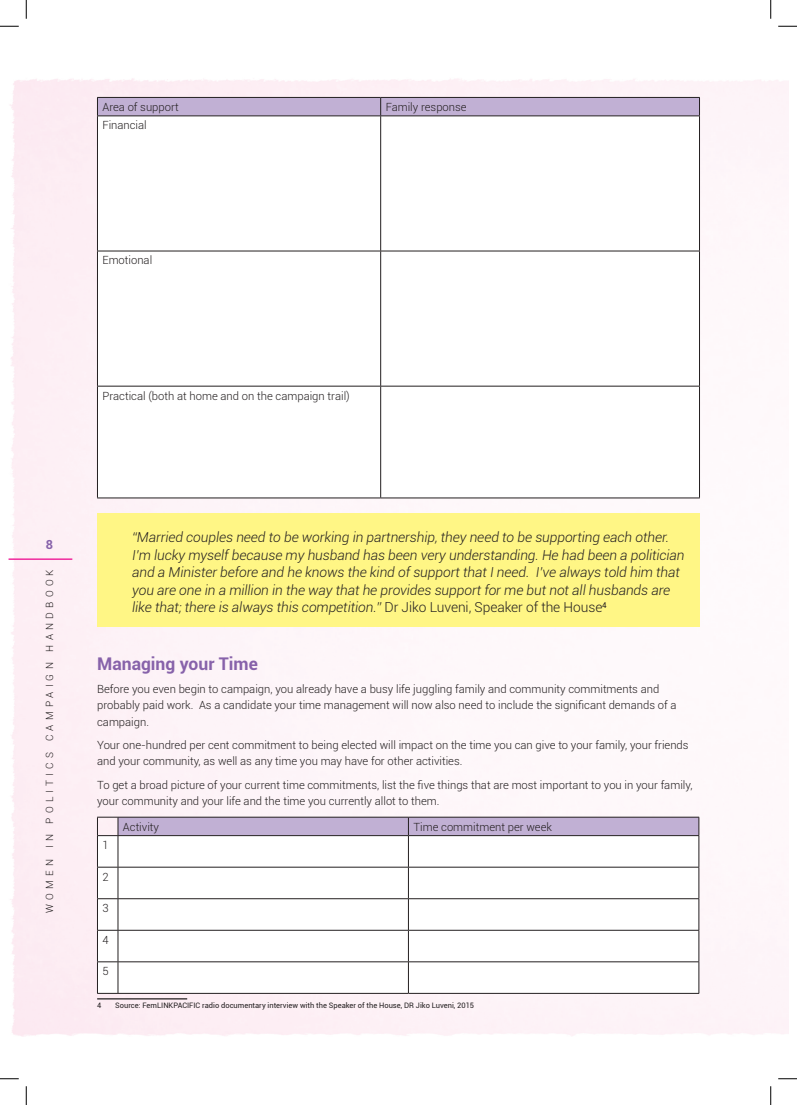
<style>
.page{position:relative;width:797px;height:1105px;background:#fff}
.page>*{position:absolute;margin:0;border:0;box-sizing:border-box;transform-origin:0 0}
.t1{font:700 17.5px "Roboto";color:#8762aa}
.t2{font:italic 300 13.75px/17.5px "Roboto";letter-spacing:-.005em;color:#231f20}
.t3{font:700 12.5px "Roboto";color:#8762aa}
.t4{font:300 11.25px/16.2px "Roboto";color:#231f20}
.t5{font:300 10px "Roboto";letter-spacing:.42em;color:#231f20}
.t6{font:7.5px "Roboto";color:#231f20}
.s1{font-style:normal}
</style>
<div class="page">
<hr style="left:9px;top:558px;width:63px;height:2px;background:#ed028c">
<div style="left:97px;top:513px;width:602px;height:114px;background:#fff685"></div>
<svg style="left:98px;top:117px;width:601px;height:381px"></svg>
<svg style="left:97px;top:97px;width:603px;height:19px;background:#b3a3c4"></svg>
<hr style="left:97px;top:116px;width:283px;height:1px;background:#231f20">
<hr style="left:97px;top:116px;width:1px;height:135px;background:#231f20">
<hr style="left:380px;top:116px;width:319px;height:1px;background:#231f20">
<hr style="left:380px;top:116px;width:1px;height:135px;background:#231f20">
<hr style="left:699px;top:116px;width:1px;height:135px;background:#231f20">
<hr style="left:97px;top:251px;width:283px;height:1px;background:#231f20">
<hr style="left:97px;top:251px;width:1px;height:135px;background:#231f20">
<hr style="left:380px;top:251px;width:319px;height:1px;background:#231f20">
<hr style="left:380px;top:251px;width:1px;height:135px;background:#231f20">
<hr style="left:699px;top:251px;width:1px;height:135px;background:#231f20">
<hr style="left:97px;top:386px;width:283px;height:1px;background:#231f20">
<hr style="left:97px;top:386px;width:1px;height:112px;background:#231f20">
<hr style="left:380px;top:386px;width:319px;height:1px;background:#231f20">
<hr style="left:380px;top:386px;width:1px;height:112px;background:#231f20">
<hr style="left:699px;top:386px;width:1px;height:112px;background:#231f20">
<hr style="left:97px;top:498px;width:283px;height:1px;background:#231f20">
<hr style="left:380px;top:498px;width:319px;height:1px;background:#231f20">
<svg style="left:98px;top:836px;width:600px;height:157px"></svg>
<svg style="left:97px;top:817px;width:602px;height:19px;background:#bbabcc"></svg>
<hr style="left:97px;top:836px;width:1px;height:31px;background:#231f20">
<hr style="left:118px;top:835px;width:290px;height:1px;background:#231f20">
<hr style="left:118px;top:836px;width:1px;height:31px;background:#231f20">
<hr style="left:408px;top:835px;width:291px;height:1px;background:#231f20">
<hr style="left:408px;top:836px;width:1px;height:31px;background:#231f20">
<hr style="left:698px;top:836px;width:1px;height:31px;background:#231f20">
<svg style="left:98px;top:867px;width:20px;height:1px"></svg>
<hr style="left:97px;top:867px;width:1px;height:31px;background:#231f20">
<hr style="left:118px;top:867px;width:290px;height:1px;background:#231f20">
<hr style="left:118px;top:867px;width:1px;height:31px;background:#231f20">
<hr style="left:408px;top:867px;width:291px;height:1px;background:#231f20">
<hr style="left:408px;top:867px;width:1px;height:31px;background:#231f20">
<hr style="left:698px;top:867px;width:1px;height:31px;background:#231f20">
<svg style="left:97px;top:898px;width:21px;height:1px"></svg>
<hr style="left:97px;top:899px;width:1px;height:31px;background:#231f20">
<hr style="left:118px;top:898px;width:290px;height:1px;background:#231f20">
<hr style="left:118px;top:899px;width:1px;height:31px;background:#231f20">
<hr style="left:408px;top:898px;width:291px;height:1px;background:#231f20">
<hr style="left:408px;top:899px;width:1px;height:31px;background:#231f20">
<hr style="left:698px;top:899px;width:1px;height:31px;background:#231f20">
<svg style="left:98px;top:930px;width:20px;height:1px"></svg>
<hr style="left:97px;top:930px;width:1px;height:31px;background:#231f20">
<hr style="left:118px;top:930px;width:290px;height:1px;background:#231f20">
<hr style="left:118px;top:930px;width:1px;height:31px;background:#231f20">
<hr style="left:408px;top:930px;width:291px;height:1px;background:#231f20">
<hr style="left:408px;top:930px;width:1px;height:31px;background:#231f20">
<hr style="left:698px;top:930px;width:1px;height:31px;background:#231f20">
<svg style="left:97px;top:961px;width:21px;height:1px"></svg>
<hr style="left:97px;top:962px;width:1px;height:31px;background:#231f20">
<hr style="left:118px;top:961px;width:290px;height:1px;background:#231f20">
<hr style="left:118px;top:962px;width:1px;height:31px;background:#231f20">
<hr style="left:408px;top:961px;width:291px;height:1px;background:#231f20">
<hr style="left:408px;top:962px;width:1px;height:31px;background:#231f20">
<hr style="left:698px;top:962px;width:1px;height:31px;background:#231f20">
<svg style="left:97px;top:993px;width:21px;height:1px"></svg>
<hr style="left:118px;top:993px;width:290px;height:1px;background:#231f20">
<hr style="left:408px;top:993px;width:291px;height:1px;background:#231f20">
<hr style="left:97px;top:998px;width:90px;height:1px;background:#231f20">
<svg style="left:0;top:25px;width:19px;height:2px"></svg>
<svg style="left:778px;top:25px;width:19px;height:2px"></svg>
<svg style="left:0;top:1078px;width:19px;height:1px"></svg>
<svg style="left:778px;top:1078px;width:19px;height:1px"></svg>
<svg style="left:25px;top:0;width:2px;height:19px"></svg>
<svg style="left:25px;top:1086px;width:2px;height:19px"></svg>
<svg style="left:770px;top:0;width:1px;height:19px"></svg>
<svg style="left:770px;top:1086px;width:1px;height:19px"></svg>
<p class="t4" style="left:102px;top:98px;width:78px">Area of support</p>
<p class="t4" style="left:385px;top:98px;width:82px">Family response</p>
<p class="t4" style="left:102px;top:117px;width:46px">Financial</p>
<p class="t4" style="left:102px;top:252px;width:51px">Emotional</p>
<p class="t4" style="left:102px;top:387px;width:249px">Practical (both at home and on the campaign trail)</p>
<p class="t3" style="left:46px;top:536px;width:9px">8</p>
<p class="t5" style="left:43px;top:913px;width:345px;rotate:-90deg">Women in Politics C ampaign Handbook</p>
<p class="t2" style="left:132px;top:528px;width:554px">“Married couples need to be working in partnership, they need to be supporting each other.<br>I’m lucky myself because my husband has been very understanding. He had been a politician and a Minister before and he knows the kind of support that I need. I’ve always told him that you are one in a million in the way that he provides support for me but not all husbands are like that; there is always this competition.” <span class="s1">D r Jiko Luveni, Speaker of the House</span><sup>4</sup></p>
<h1 class="t1" style="left:97px;top:651px;width:162px">Managing your Time</h1>
<p class="t4" style="left:97px;top:681px;width:581px">Before you even begin to campaign, you already have a busy life juggling family and community commitments and probably paid work. As a candidate your time management will now also need to include the significant demands of a campaign.</p>
<p class="t4" style="left:97px;top:736px;width:593px">Your one-hundred per cent commitment to being elected will impact on the time you can give to your family, your friends and your community, as well as any time you may have for other activities.</p>
<p class="t4" style="left:97px;top:776px;width:597px">To get a broad picture of your current time commitments, list the five things that are most important to you in your family, your community and your life and the time you currently allot to them.</p>
<p class="t4" style="left:123px;top:818px;width:38px">Activity</p>
<p class="t4" style="left:413px;top:818px;width:140px">Time commitment per week</p>
<p class="t4" style="left:102px;top:836px;width:8px">1</p>
<p class="t4" style="left:102px;top:868px;width:8px">2</p>
<p class="t4" style="left:102px;top:900px;width:8px">3</p>
<p class="t4" style="left:102px;top:931px;width:8px">4</p>
<p class="t4" style="left:102px;top:963px;width:8px">5</p>
<p class="t6" style="left:97px;top:1000px;width:6px">4</p>
<p class="t6" style="left:115px;top:1000px;width:360px">Source: FemLINKPACIFIC radio documentary interview with the Speaker of the House, DR Jiko Luveni, 2015</p>
</div>
